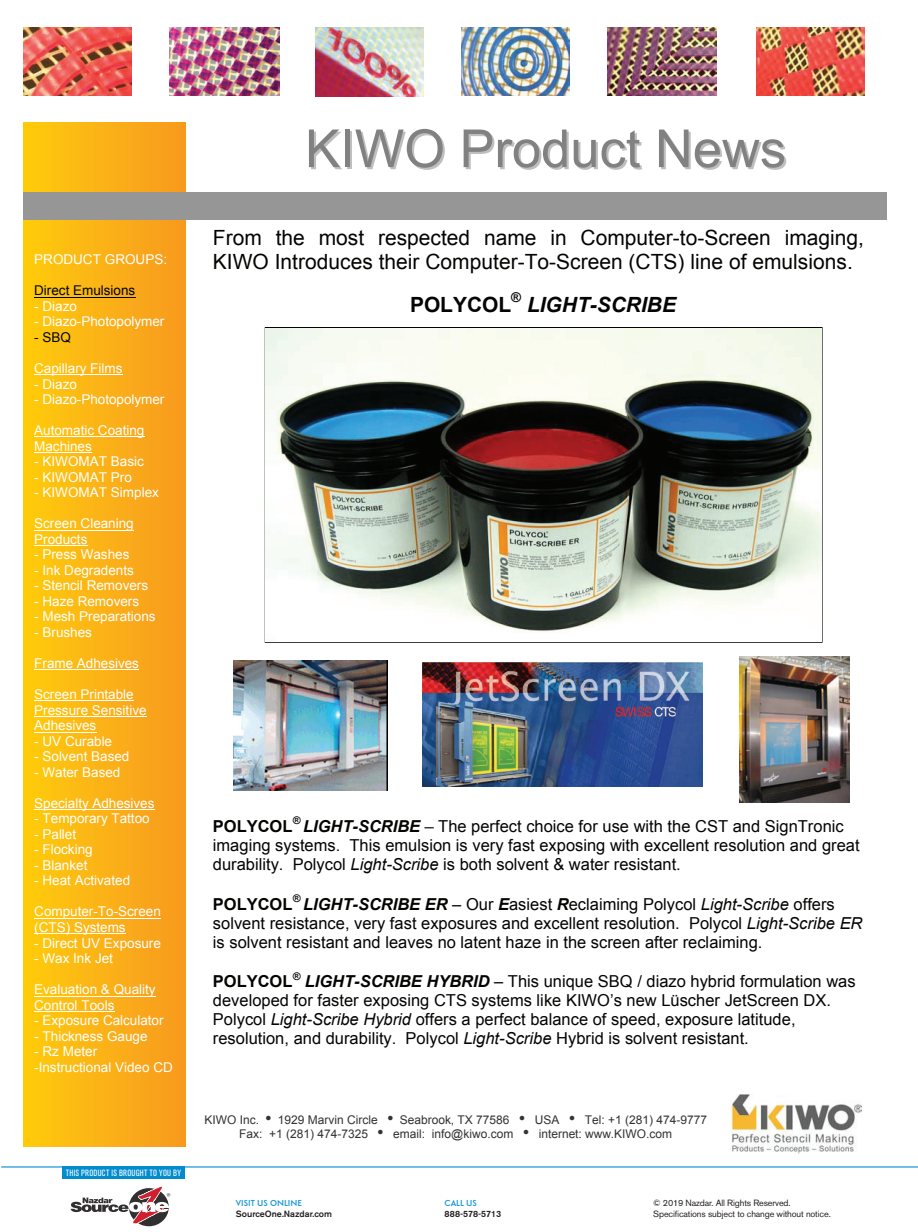
<style>
.page{position:relative;width:918px;height:1232px;background:#fff}
.page>*{position:absolute;margin:0;border:0;box-sizing:border-box;transform-origin:0 0}
.t1{font:52.5px "Arial";color:#808180}
.t2{font:21px/24.2px "Arial";color:#040503}
.t3{font:italic 700 21px "Arial";color:#040503}
.t4{font:700 21px "Arial";color:#040503}
.t5{font:16.5px/19px "Arial";color:#040503}
.t6{font:700 16.5px "Arial";color:#040503}
.t7{font:13.5px/15.5px "Arial";color:#fff}
.t8{font:13.5px "Arial";color:#040503}
.t9{font:700 13.5px "Arial";color:#040503}
.t10{font:12px "Arial";color:#313232}
.t11{font:italic 700 10.5px "Arial";color:#040503}
.t12{font:9px/10.8px "Akzidenz Grotesk BE";letter-spacing:-.015em;color:#231f20}
.t13{font:condensed 9px "Akzidenz Grotesk BE";letter-spacing:.03em;color:#fff}
.t14{font:500 9px "Akzidenz Grotesk BE";color:#231f20}
.t15{font:600 9px "Simplo";color:#1899d6}
.t16{font:500 9px "Akzidenz Grotesk BE";letter-spacing:-.02em;color:#231f20}
.s1{font-weight:700;font-style:italic}
.s2{font-family:"Times New Roman";font-weight:700;font-size:18px}
.s3{font-style:italic}
</style>
<div class="page">
<img style="left:23px;top:27px;width:108px;height:69px">
<img style="left:170px;top:27px;width:109px;height:69px">
<img style="left:461px;top:27px;width:108px;height:69px">
<img style="left:607px;top:27px;width:110px;height:69px">
<img style="left:757px;top:27px;width:108px;height:69px">
<img style="left:316px;top:27px;width:108px;height:69px">
<div style="left:23px;top:122px;width:162px;height:1024px;background:linear-gradient(to right,#ffcc0d,#f79a1f)"></div>
<hr style="left:34px;top:297px;width:101px;height:1px;background:#040503">
<hr style="left:34px;top:374px;width:88px;height:1px;background:#fff">
<hr style="left:34px;top:436px;width:110px;height:1px;background:#fff">
<hr style="left:34px;top:452px;width:58px;height:1px;background:#fff">
<hr style="left:34px;top:529px;width:100px;height:1px;background:#fff">
<hr style="left:34px;top:545px;width:53px;height:1px;background:#fff">
<hr style="left:34px;top:669px;width:105px;height:1px;background:#fff">
<hr style="left:34px;top:700px;width:100px;height:1px;background:#fff">
<hr style="left:34px;top:716px;width:113px;height:1px;background:#fff">
<hr style="left:34px;top:731px;width:62px;height:1px;background:#fff">
<hr style="left:34px;top:809px;width:121px;height:1px;background:#fff">
<hr style="left:34px;top:918px;width:127px;height:1px;background:#fff">
<hr style="left:34px;top:933px;width:92px;height:1px;background:#fff">
<hr style="left:34px;top:995px;width:121px;height:1px;background:#fff">
<hr style="left:34px;top:1011px;width:80px;height:1px;background:#fff">
<div style="left:23px;top:192px;width:864px;height:27px;background:#969696"></div>
<img style="left:266px;top:328px;width:555px;height:304px">
<img style="left:739px;top:656px;width:110px;height:147px">
<img style="left:234px;top:660px;width:154px;height:130px">
<img style="left:422px;top:662px;width:281px;height:124px">
<img style="left:730px;top:1094px;width:132px;height:60px">
<hr style="left:1px;top:1166px;width:917px;height:1px;background:#1899d6">
<svg style="left:71px;top:1186px;width:99px;height:40px"></svg>
<div style="left:62px;top:1166px;width:123px;height:13px;background:#008ccf"></div>
<h1 class="t1" style="left:305px;top:114px;width:483px">KIWO Product News</h1>
<p class="t7" style="left:34px;top:252px;width:134px">PRODUCT GROUPS:</p>
<p class="t8" style="left:34px;top:282px;width:103px">Direct Emulsions</p>
<p class="t7" style="left:34px;top:298px;width:44px">- Diazo</p>
<p class="t7" style="left:34px;top:314px;width:132px">- Diazo-Photopolymer</p>
<p class="t8" style="left:34px;top:328px;width:38px">- SBQ</p>
<p class="t7" style="left:34px;top:360px;width:90px">Capillary Films</p>
<p class="t7" style="left:34px;top:376px;width:44px">- Diazo</p>
<p class="t7" style="left:34px;top:392px;width:132px">- Diazo-Photopolymer</p>
<p class="t7" style="left:34px;top:422px;width:112px">Automatic Coating<br>Machines</p>
<p class="t7" style="left:34px;top:454px;width:111px">- KIWOMAT Basic</p>
<p class="t7" style="left:34px;top:469px;width:99px">- KIWOMAT Pro</p>
<p class="t7" style="left:34px;top:485px;width:126px">- KIWOMAT Simplex</p>
<p class="t7" style="left:34px;top:516px;width:101px">Screen Cleaning<br>Products</p>
<p class="t7" style="left:34px;top:547px;width:97px">- Press Washes</p>
<p class="t7" style="left:34px;top:562px;width:101px">- Ink Degradents</p>
<p class="t7" style="left:34px;top:578px;width:115px">- Stencil Removers</p>
<p class="t7" style="left:34px;top:593px;width:106px">- Haze Removers</p>
<p class="t7" style="left:34px;top:609px;width:123px">- Mesh Preparations</p>
<p class="t7" style="left:34px;top:624px;width:59px">- Brushes</p>
<p class="t7" style="left:34px;top:655px;width:106px">Frame Adhesives</p>
<p class="t7" style="left:34px;top:686px;width:114px">Screen Printable<br>Pressure Sensitive<br>Adhesives</p>
<p class="t7" style="left:34px;top:733px;width:79px">- UV Curable</p>
<p class="t7" style="left:34px;top:749px;width:97px">- Solvent Based</p>
<p class="t7" style="left:34px;top:764px;width:88px">- Water Based</p>
<p class="t7" style="left:34px;top:795px;width:122px">Specialty Adhesives</p>
<p class="t7" style="left:34px;top:811px;width:117px">- Temporary Tattoo</p>
<p class="t7" style="left:34px;top:826px;width:43px">- Pallet</p>
<p class="t7" style="left:34px;top:842px;width:60px">- Flocking</p>
<p class="t7" style="left:34px;top:857px;width:55px">- Blanket</p>
<p class="t7" style="left:34px;top:873px;width:97px">- Heat Activated</p>
<p class="t7" style="left:34px;top:904px;width:128px">Computer-To-Screen (CTS) Systems</p>
<p class="t7" style="left:34px;top:935px;width:128px">- Direct UV Exposure</p>
<p class="t7" style="left:34px;top:950px;width:80px">- Wax Ink Jet</p>
<p class="t7" style="left:34px;top:981px;width:123px">Evaluation &amp; Quality<br>Control Tools</p>
<p class="t7" style="left:34px;top:1012px;width:131px">- Exposure Calculator</p>
<p class="t7" style="left:34px;top:1028px;width:115px">- Thickness Gauge</p>
<p class="t7" style="left:34px;top:1043px;width:140px">- Rz Meter -Instructional Video CD</p>
<p class="t13" style="left:66px;top:1168px;width:117px">THIS PRODUCT IS BROUGHT TO YOU BY</p>
<p class="t2" style="left:213px;top:226px;width:653px">From the most respected name in Computer-to-Screen imaging,<br>KIWO Introduces their Computer-To-Screen (CTS) line of emulsions.</p>
<p class="t4" style="left:410px;top:290px;width:103px">POLYCOL</p>
<p class="t9" style="left:511px;top:288px;width:11px">®</p>
<p class="t3" style="left:527px;top:290px;width:150px">LIGHT-SCRIBE</p>
<p class="t6" style="left:213px;top:815px;width:81px">POLYCOL</p>
<p class="t11" style="left:292px;top:813px;width:9px">®</p>
<p class="t5" style="left:213px;top:816px;width:648px;text-indent:90px"><span class="s1">LIGHT-SCRIBE</span> <span class="s2">–</span> The perfect choice for use with the CST and SignTronic imaging systems. This emulsion is very fast exposing with excellent resolution and great durability. Polycol <span class="s3">Light-Scribe</span> is both solvent &amp; water resistant.</p>
<p class="t6" style="left:213px;top:893px;width:81px">POLYCOL</p>
<p class="t11" style="left:292px;top:891px;width:9px">®</p>
<p class="t5" style="left:213px;top:894px;width:651px;text-indent:90px"><span class="s1">LIGHT-SCRIBE ER</span> – Our <span class="s1">E</span>asiest <span class="s1">R</span>eclaiming Polycol <span class="s3">Light-Scribe</span> offers solvent resistance, very fast exposures and excellent resolution. Polycol <span class="s3">Light-Scribe ER </span>is solvent resistant and leaves no latent haze in the screen after reclaiming.</p>
<p class="t6" style="left:213px;top:970px;width:81px">POLYCOL</p>
<p class="t11" style="left:292px;top:969px;width:9px">®</p>
<p class="t5" style="left:213px;top:972px;width:644px;text-indent:92px"><span class="s1">LIGHT-SCRIBE HYBRID</span> – This unique SBQ / diazo hybrid formulation was developed for faster exposing CTS systems like KIWO’s new Lüscher JetScreen DX.<br>Polycol <span class="s3">Light-Scribe Hybrid</span> offers a perfect balance of speed, exposure latitude, resolution, and durability. Polycol <span class="s3">Light-Scribe</span> Hybrid is solvent resistant.</p>
<p class="t10" style="left:205px;top:1111px;width:56px">KIWO Inc.</p>
<p class="t10" style="left:278px;top:1111px;width:101px">1929 Marvin Circle</p>
<p class="t10" style="left:400px;top:1111px;width:111px">Seabrook, TX 77586</p>
<p class="t10" style="left:535px;top:1111px;width:26px">USA</p>
<p class="t10" style="left:585px;top:1111px;width:124px">Tel: +1 (281) 474-9777</p>
<p class="t10" style="left:239px;top:1126px;width:130px">Fax: +1 (281) 474-7325</p>
<p class="t10" style="left:393px;top:1126px;width:122px">email: info@kiwo.com</p>
<p class="t10" style="left:539px;top:1126px;width:135px">internet: www.KIWO.com</p>
<p class="t15" style="left:236px;top:1197px;width:68px">VISIT US ONLINE</p>
<p class="t14" style="left:236px;top:1208px;width:98px">SourceOne.Nazdar.com</p>
<p class="t15" style="left:445px;top:1197px;width:34px">CALL US</p>
<p class="t16" style="left:445px;top:1208px;width:58px">888-578-5713</p>
<p class="t12" style="left:653px;top:1197px;width:179px">© 2019 Nazdar. All Rights Reserved.<br>Specifications subject to change without notice.</p>
</div>
